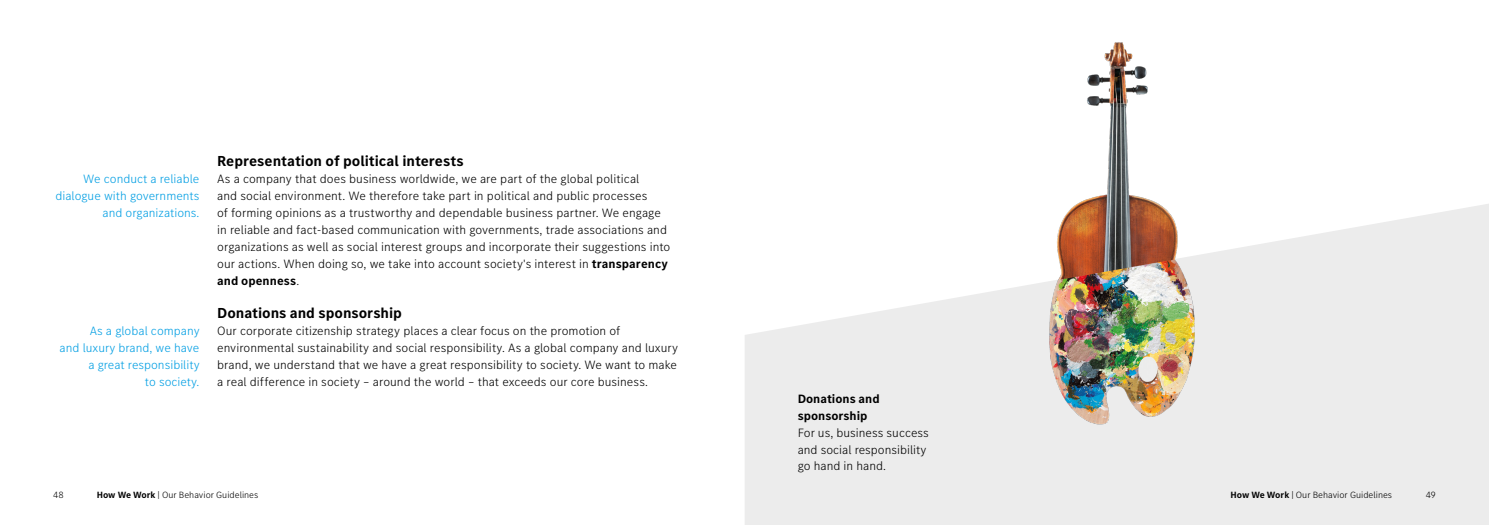
<style>
.page{position:relative;width:1489px;height:525px;background:#fff}
.page>*{position:absolute;margin:0;border:0;box-sizing:border-box;transform-origin:0 0}
.t1{font:700 15px "MB Corpo S Text";letter-spacing:-.005em;color:#000}
.t2{font:300 12.5px/16.9px "MB Corpo S Text";letter-spacing:.005em;color:#000}
.t3{font:300 12.5px/16.9px "MB Corpo S Text";color:#009ee3;text-align:right}
.t4{font:700 12.5px/16.9px "MB Corpo S Text";color:#000}
.t5{font:300 9.38px "MB Corpo S Text";color:#000}
.s1{font-weight:700}
</style>
<div class="page">
<svg style="left:745px;top:204px;width:743px;height:320px;fill:#ececec"></svg>
<img style="left:1009px;top:42px;width:215px;height:404px">
<p class="t3" style="left:55px;top:170px;width:145px">We conduct a reliable dialogue with governments and organizations.</p>
<p class="t3" style="left:60px;top:322px;width:141px">As a global company<br>and luxury brand, we have a great responsibility<br>to society.</p>
<p class="t1" style="left:217px;top:151px;width:248px">Representation of political interests</p>
<p class="t2" style="left:217px;top:170px;width:455px">As a company that does business worldwide, we are part of the global political<br>and social environment. We therefore take part in political and public processes<br>of forming opinions as a trustworthy and dependable business partner. We engage in reliable and fact-based communication with governments, trade associations and organizations as well as social interest groups and incorporate their suggestions into our actions. When doing so, we take into account society's interest in <span class="s1">transparency and openness</span>.</p>
<p class="t1" style="left:217px;top:303px;width:186px">Donations and sponsorship</p>
<p class="t2" style="left:217px;top:322px;width:462px">Our corporate citizenship strategy places a clear focus on the promotion of environmental sustainability and social responsibility. As a global company and luxury brand, we understand that we have a great responsibility to society. We want to make a real difference in society – around the world – that exceeds our core business.</p>
<p class="t4" style="left:797px;top:389px;width:83px">Donations and sponsorship</p>
<p class="t2" style="left:797px;top:423px;width:133px">For us, business success and social responsibility go hand in hand.</p>
<p class="t5" style="left:53px;top:488px;width:12px">48</p>
<p class="t5" style="left:1230px;top:488px;width:163px"><span class="s1">How We Work</span> | Our Behavior Guidelines</p>
<p class="t5" style="left:1425px;top:488px;width:12px">49</p>
<p class="t5" style="left:97px;top:488px;width:163px"><span class="s1">How We Work</span> | Our Behavior Guidelines</p>
</div>
